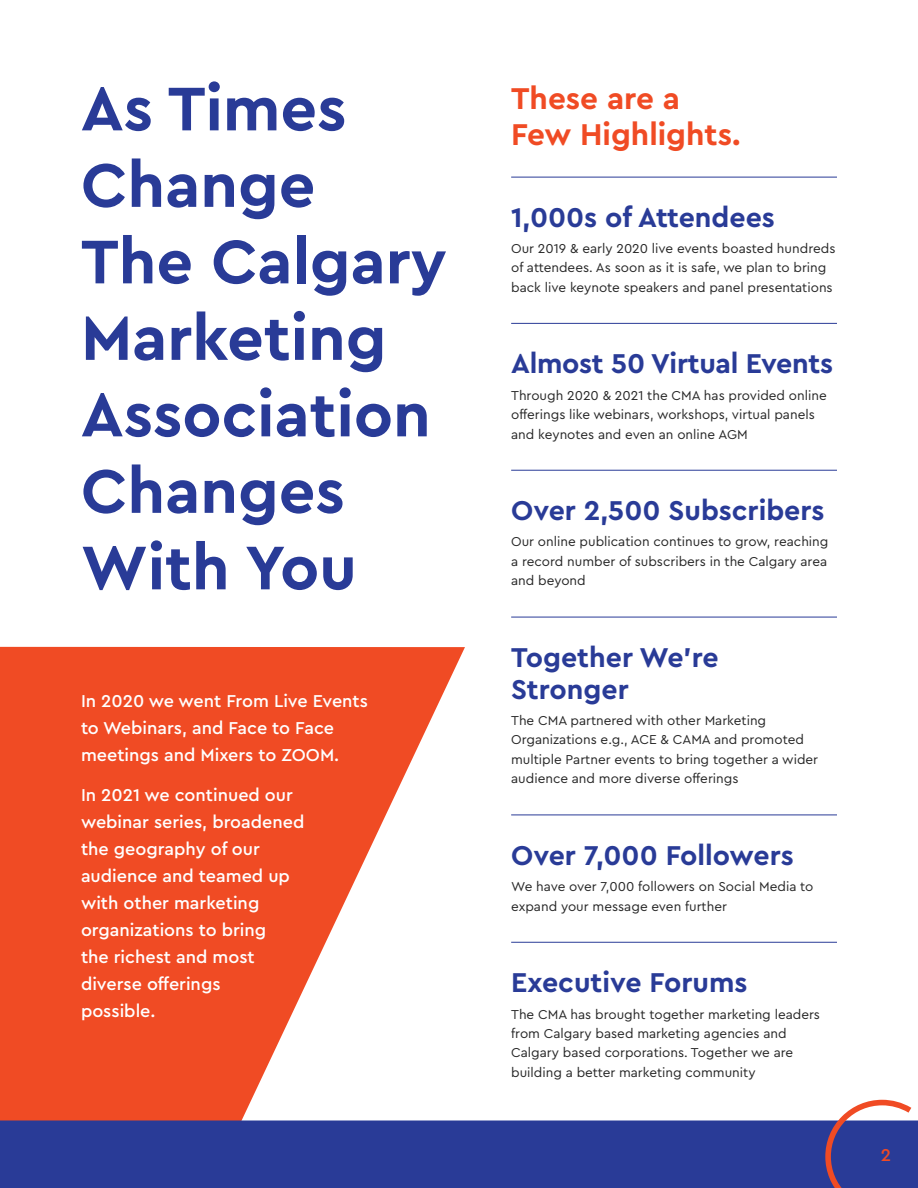
<style>
.page{position:relative;width:918px;height:1188px;background:#fff}
.page>*{position:absolute;margin:0;border:0;box-sizing:border-box;transform-origin:0 0}
.t1{font:700 64.5px/76.5px "Cera PRO";color:#293b97}
.t2{font:700 31.5px/36px "Cera PRO";color:#f04b24}
.t3{font:700 28.5px/31.5px "Cera PRO";color:#293b97}
.t4{font:500 18px/27px "Cera Pro";color:#fff}
.t5{font:500 18px "Cera Pro";color:#f04b24}
.t6{font:13.5px/19.5px "Cera PRO";color:#262626}
</style>
<div class="page">
<svg style="left:0;top:647px;width:465px;height:473px;fill:#f04b24"></svg>
<div style="left:0;top:1120px;width:918px;height:68px;background:#293b97"></div>
<svg style="left:825px;top:1100px;width:86px;height:88px"></svg>
<hr style="left:511px;top:323px;width:326px;height:1px;background:#293b97">
<hr style="left:511px;top:470px;width:326px;height:1px;background:#293b97">
<hr style="left:511px;top:617px;width:326px;height:1px;background:#293b97">
<hr style="left:511px;top:815px;width:326px;height:1px;background:#293b97">
<hr style="left:511px;top:942px;width:326px;height:1px;background:#293b97">
<hr style="left:511px;top:177px;width:326px;height:1px;background:#293b97">
<h1 class="t1" style="left:81px;top:68px;width:367px">As Times<br>Change<br>The Calgary<br>Marketing<br>Association<br>Changes<br>With You</h1>
<h3 class="t4" style="left:81px;top:686px;width:288px">In 2020 we went From Live Events to Webinars, and Face to Face meetings and Mixers to ZOOM.</h3>
<h3 class="t4" style="left:81px;top:780px;width:225px">In 2021 we continued our webinar series, broadened the geography of our audience and teamed up with other marketing organizations to bring<br>the richest and most diverse offerings<br>possible.</h3>
<h2 class="t2" style="left:511px;top:80px;width:231px">These are a<br>Few Highlights.</h2>
<h3 class="t3" style="left:511px;top:200px;width:265px">1,000s of Attendees</h3>
<p class="t6" style="left:511px;top:238px;width:326px">Our 2019 &amp; early 2020 live events boasted hundreds of attendees. As soon as it is safe, we plan to bring back live keynote speakers and panel presentations</p>
<h3 class="t3" style="left:511px;top:347px;width:323px">Almost 50 Virtual Events</h3>
<p class="t6" style="left:511px;top:385px;width:317px">Through 2020 &amp; 2021 the CMA has provided online offerings like webinars, workshops, virtual panels and keynotes and even an online AGM</p>
<h3 class="t3" style="left:511px;top:494px;width:315px">Over 2,500 Subscribers</h3>
<p class="t6" style="left:511px;top:532px;width:319px;text-align:justify">Our online publication continues to grow, reaching a record number of subscribers in the Calgary area and beyond</p>
<h3 class="t3" style="left:511px;top:641px;width:209px">Together We’re<br>Stronger</h3>
<p class="t6" style="left:511px;top:710px;width:309px">The CMA partnered with other Marketing Organizations e.g., ACE &amp; CAMA and promoted multiple Partner events to bring together a wider audience and more diverse offerings</p>
<h3 class="t3" style="left:511px;top:838px;width:284px">Over 7,000 Followers</h3>
<p class="t6" style="left:511px;top:876px;width:304px">We have over 7,000 followers on Social Media to expand your message even further</p>
<h3 class="t3" style="left:511px;top:966px;width:238px">Executive Forums</h3>
<p class="t6" style="left:511px;top:1004px;width:310px">The CMA has brought together marketing leaders from Calgary based marketing agencies and Calgary based corporations. Together we are building a better marketing community</p>
<h3 class="t5" style="left:881px;top:1143px;width:12px">2</h3>
</div>
